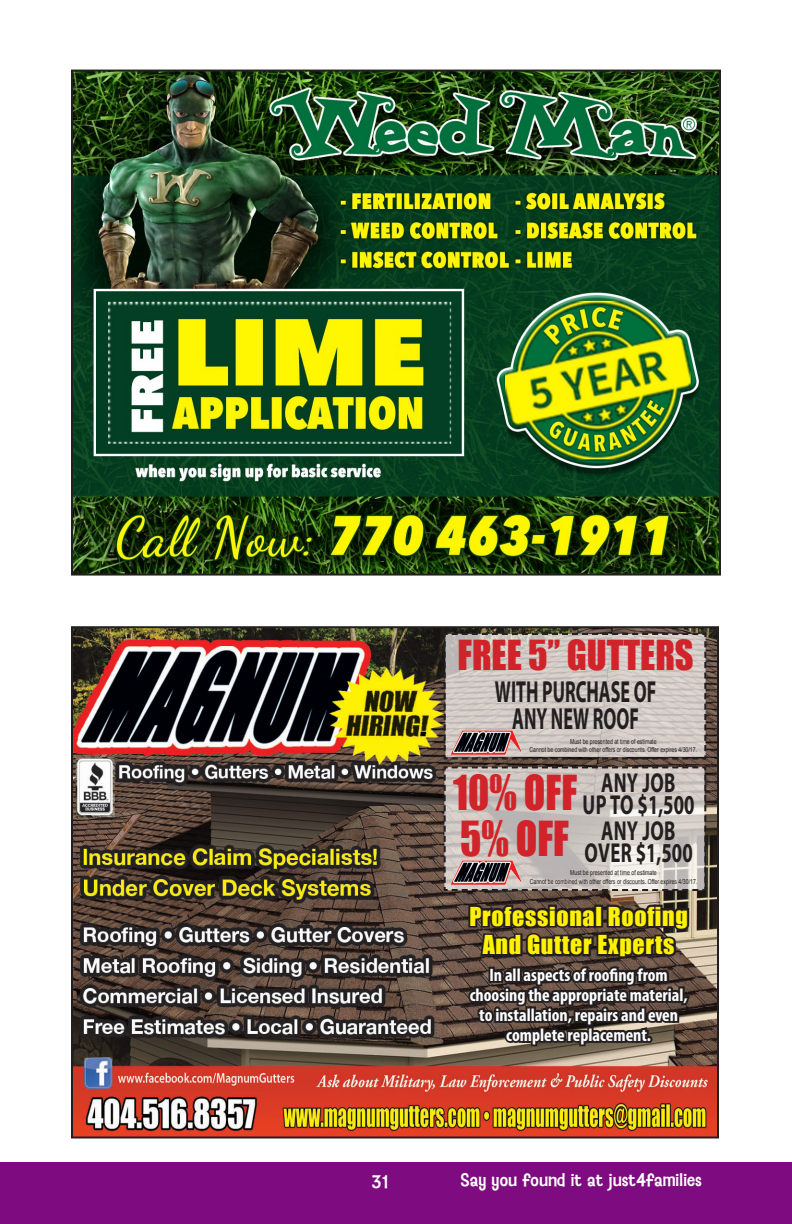
<style>
.page{position:relative;width:792px;height:1224px;background:#fff}
.page>*{position:absolute;margin:0;border:0;box-sizing:border-box;transform-origin:0 0}
.t1{font:44.4px/46px "Impact";color:#d1232a;scale:.89 1}
.t2{font:38px "Impact";color:#d1232a;scale:.96 1}
.t3{font:700 30.6px/27.6px "Myriad Pro";color:#231f20;text-align:center;scale:.59 1}
.t4{font:700 27.4px/22px "Myriad Pro";letter-spacing:.02em;color:#231f20;text-align:center;scale:.68 1}
.t5{font:24px/28.8px "Impact";letter-spacing:.03em;color:#fff101;text-align:center}
.t6{font:700 condensed 18px/20px "Myriad Pro";color:#fff;text-align:center}
.t7{font:16px "Baileywick JF Gothic";color:#fff}
.t8{font:7px/8.4px "Arial";color:#231f20;text-align:center;scale:.75 1}
</style>
<div class="page">
<div style="left:0;top:1162px;width:792px;height:62px;background:#7e0b80"></div>
<img style="left:74px;top:73px;width:644px;height:500px">
<div style="left:71px;top:70px;width:650px;height:506px;border:2px solid #231f20"></div>
<img style="left:74px;top:629px;width:642px;height:506px">
<div style="left:71px;top:626px;width:648px;height:512px;border:2px solid #231f20"></div>
<svg style="left:443px;top:632px;width:264px;height:260px;background:#c2bab6"></svg>
<img style="left:450px;top:861px;width:70px;height:25px">
<img style="left:450px;top:731px;width:70px;height:25px">
<svg style="left:466px;top:902px;width:227px;height:213px;background:#6a4538"></svg>
<div style="left:646px;top:1036px;width:6px;height:7px;border:4px solid #231f20;border-radius:50%"></div>
<p class="t2" style="left:458px;top:625px;width:248px">FREE 5” GUTTERS</p>
<p class="t3" style="left:495px;top:676px;width:275px">WITH PURCHASE OF<br>ANY NEW ROOF</p>
<p class="t8" style="left:530px;top:737px;width:225px">Must be presented at time of estimate<br>Cannot be combined with other offers or discounts. Offer expires 4/30/17.</p>
<p class="t1" style="left:453px;top:768px;width:141px">10% OFF<br>5% OFF</p>
<p class="t4" style="left:583px;top:770px;width:166px">ANY JOB<br>UP TO $1,500</p>
<p class="t4" style="left:584px;top:818px;width:161px">ANY JOB<br>OVER $1,500</p>
<p class="t8" style="left:530px;top:869px;width:225px">Must be presented at time of estimate<br>Cannot be combined with other offers or discounts. Offer expires 4/30/17.</p>
<p class="t5" style="left:469px;top:901px;width:220px">Professional Roofing<br>And Gutter Experts</p>
<p class="t6" style="left:470px;top:964px;width:219px">In all aspects of roofing from choosing the appropriate material, to installation, repairs and even complete replacement.</p>
<h3 class="t7" style="left:371px;top:1171px;width:19px">31</h3>
<h3 class="t7" style="left:460px;top:1169px;width:244px">Say you found it at just4families</h3>
</div>
